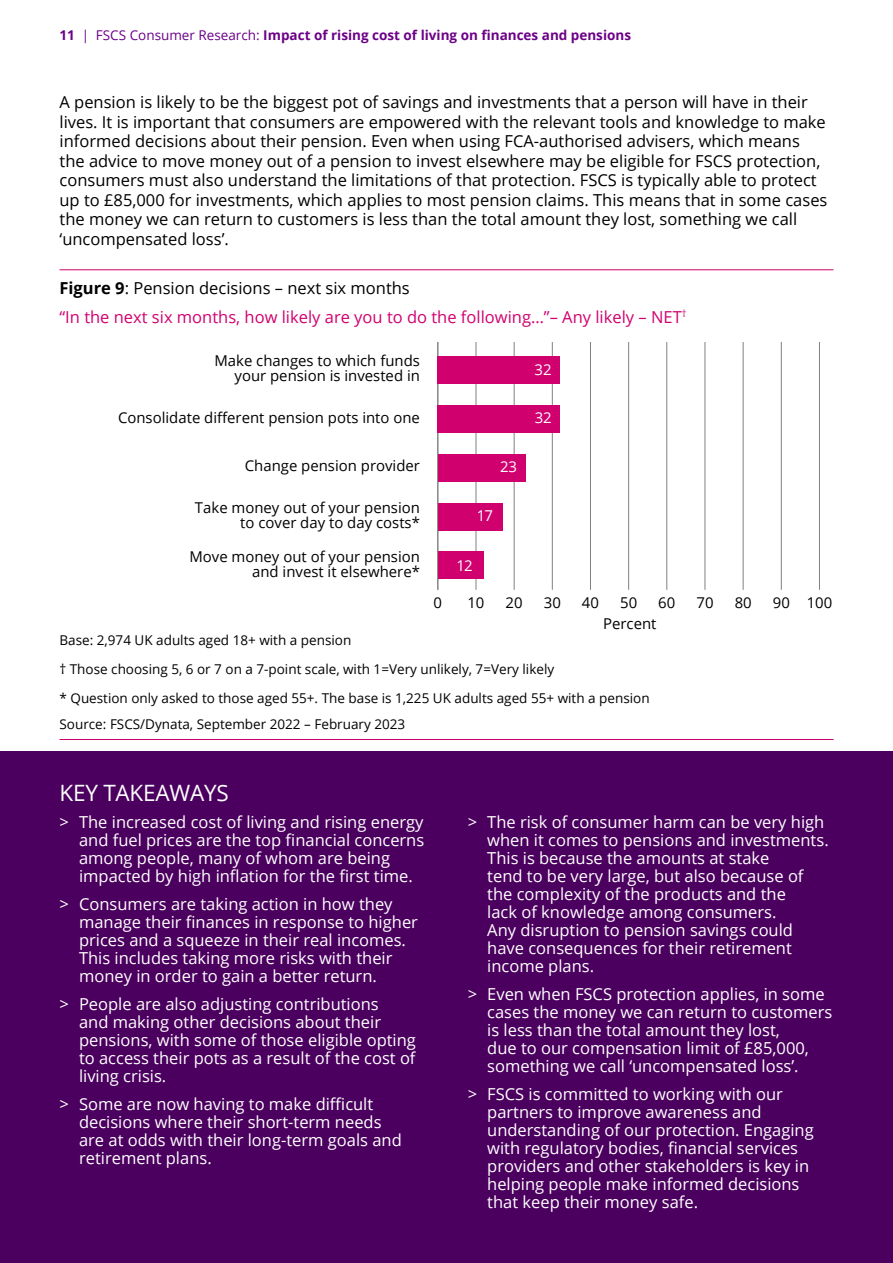
<style>
.page{position:relative;width:893px;height:1263px;background:#fff}
.page>*{position:absolute;margin:0;border:0;box-sizing:border-box;transform-origin:0 0}
.B_head_15_19_5pt{font:22.5px "Open Sans";letter-spacing:-.01em;color:#fff}
.Open_Sans_text_11{font:16.5px/18px "Open Sans";color:#fff}
.Open_Sans_text_11_13{font:16.5px/19.5px "Open Sans";color:#000}
.Pink_Question{font:16.5px "Open Sans";color:#d1006f}
.Figure_rule_above{font:16.5px "Open Sans";color:#000}
.t1{font:14.85px/14.9px "Open Sans";color:#000;text-align:right}
.t2{font:14.85px "Open Sans";color:#fff}
.Footnote{font:13.5px "Open Sans";color:#000}
.t3{font:700 13.5px "Open Sans";color:#6c0088}
.Source_rule_below{font:13.5px "Open Sans";color:#000}
.s1{font-weight:400}
.s2{font-weight:700}
</style>
<div class="page">
<hr style="left:60px;top:269px;width:773px;height:1px;background:#d1006f">
<hr style="left:60px;top:739px;width:773px;height:1px;background:#d1006f">
<hr style="left:476px;top:342px;width:1px;height:248px;background:#7f8080">
<hr style="left:514px;top:342px;width:1px;height:248px;background:#7f8080">
<hr style="left:552px;top:342px;width:1px;height:248px;background:#7f8080">
<hr style="left:590px;top:342px;width:1px;height:248px;background:#7f8080">
<hr style="left:628px;top:342px;width:1px;height:248px;background:#7f8080">
<hr style="left:666px;top:342px;width:1px;height:248px;background:#7f8080">
<hr style="left:705px;top:342px;width:1px;height:248px;background:#7f8080">
<hr style="left:743px;top:342px;width:1px;height:248px;background:#7f8080">
<hr style="left:781px;top:342px;width:1px;height:248px;background:#7f8080">
<hr style="left:819px;top:342px;width:1px;height:248px;background:#7f8080">
<hr style="left:438px;top:342px;width:1px;height:248px;background:#7f8080">
<div style="left:438px;top:356px;width:122px;height:28px;background:#d0006f"></div>
<div style="left:438px;top:405px;width:122px;height:28px;background:#d0006f"></div>
<div style="left:438px;top:454px;width:88px;height:27px;background:#d0006f"></div>
<div style="left:438px;top:503px;width:65px;height:27px;background:#d0006f"></div>
<div style="left:438px;top:552px;width:46px;height:27px;background:#d0006f"></div>
<div style="left:0;top:752px;width:893px;height:511px;background:#4b005f"></div>
<p class="t3" style="left:60px;top:26px;width:573px">11 <span class="s1">| FSCS Consumer Research:</span> Impact of rising cost of living on finances and pensions</p>
<p class="Open_Sans_text_11_13" style="left:60px;top:92px;width:769px">A pension is likely to be the biggest pot of savings and investments that a person will have in their lives. It is important that consumers are empowered with the relevant tools and knowledge to make informed decisions about their pension. Even when using FCA-authorised advisers, which means the advice to move money out of a pension to invest elsewhere may be eligible for FSCS protection, consumers must also understand the limitations of that protection. FSCS is typically able to protect up to £85,000 for investments, which applies to most pension claims. This means that in some cases the money we can return to customers is less than the total amount they lost, something we call ‘uncompensated loss’.</p>
<p class="Figure_rule_above" style="left:60px;top:276px;width:352px"><span class="s2">Figure 9</span>: Pension decisions – next six months</p>
<p class="Pink_Question" style="left:60px;top:305px;width:628px">“In the next six months, how likely are you to do the following…”– Any likely – NET<sup>†</sup></p>
<p class="t1" style="left:214px;top:353px;width:207px">Make changes to which funds your pension is invested in</p>
<p class="t2" style="left:534px;top:360px;width:19px">32</p>
<p class="t2" style="left:535px;top:408px;width:19px">32</p>
<p class="t2" style="left:500px;top:456px;width:19px">23</p>
<p class="t2" style="left:477px;top:506px;width:18px">17</p>
<p class="t2" style="left:456px;top:555px;width:18px">12</p>
<p class="t1" style="left:118px;top:409px;width:303px">Consolidate different pension pots into one</p>
<p class="t1" style="left:245px;top:458px;width:177px">Change pension provider</p>
<p class="t1" style="left:195px;top:500px;width:226px">Take money out of your pension to cover day to day costs*</p>
<p class="t1" style="left:189px;top:548px;width:232px">Move money out of your pension and invest it elsewhere*</p>
<p class="t1" style="left:434px;top:595px;width:10px">0</p>
<p class="t1" style="left:467px;top:595px;width:19px">10</p>
<p class="t1" style="left:506px;top:595px;width:19px">20</p>
<p class="t1" style="left:544px;top:595px;width:19px">30</p>
<p class="t1" style="left:582px;top:595px;width:19px">40</p>
<p class="t1" style="left:620px;top:595px;width:19px">50</p>
<p class="t1" style="left:658px;top:595px;width:19px">60</p>
<p class="t1" style="left:696px;top:595px;width:19px">70</p>
<p class="t1" style="left:735px;top:595px;width:19px">80</p>
<p class="t1" style="left:773px;top:595px;width:61px">90 100</p>
<p class="t1" style="left:603px;top:616px;width:55px">Percent</p>
<p class="Footnote" style="left:60px;top:630px;width:293px">Base: 2,974 UK adults aged 18+ with a pension</p>
<p class="Footnote" style="left:60px;top:660px;width:496px">† Those choosing 5, 6 or 7 on a 7-point scale, with 1=Very unlikely, 7=Very likely</p>
<p class="Footnote" style="left:60px;top:689px;width:592px">* Question only asked to those aged 55+. The base is 1,225 UK adults aged 55+ with a pension</p>
<p class="Source_rule_below" style="left:60px;top:715px;width:347px">Source: FSCS/Dynata, September 2022 – February 2023</p>
<h2 class="B_head_15_19_5pt" style="left:60px;top:777px;width:171px">KEY TAKEAWAYS</h2>
<p class="Open_Sans_text_11" style="left:79px;top:813px;width:347px;text-indent:-20px">&gt; The increased cost of living and rising energy and fuel prices are the top financial concerns among people, many of whom are being impacted by high inflation for the first time.</p>
<p class="Open_Sans_text_11" style="left:79px;top:895px;width:340px;text-indent:-20px">&gt; Consumers are taking action in how they manage their finances in response to higher prices and a squeeze in their real incomes.<br>This includes taking more risks with their money in order to gain a better return.</p>
<p class="Open_Sans_text_11" style="left:79px;top:994px;width:338px;text-indent:-20px">&gt; People are also adjusting contributions<br>and making other decisions about their pensions, with some of those eligible opting to access their pots as a result of the cost of living crisis.</p>
<p class="Open_Sans_text_11" style="left:79px;top:1094px;width:324px;text-indent:-20px">&gt; Some are now having to make difficult decisions where their short-term needs are at odds with their long-term goals and retirement plans.</p>
<p class="Open_Sans_text_11" style="left:487px;top:813px;width:343px;text-indent:-20px">&gt; The risk of consumer harm can be very high when it comes to pensions and investments.<br>This is because the amounts at stake<br>tend to be very large, but also because of the complexity of the products and the<br>lack of knowledge among consumers.<br>Any disruption to pension savings could have consequences for their retirement income plans.</p>
<p class="Open_Sans_text_11" style="left:487px;top:985px;width:346px;text-indent:-20px">&gt; Even when FSCS protection applies, in some cases the money we can return to customers is less than the total amount they lost,<br>due to our compensation limit of £85,000, something we call ‘uncompensated loss’.</p>
<p class="Open_Sans_text_11" style="left:487px;top:1084px;width:328px;text-indent:-20px">&gt; FSCS is committed to working with our partners to improve awareness and understanding of our protection. Engaging with regulatory bodies, financial services providers and other stakeholders is key in helping people make informed decisions that keep their money safe.</p>
</div>
